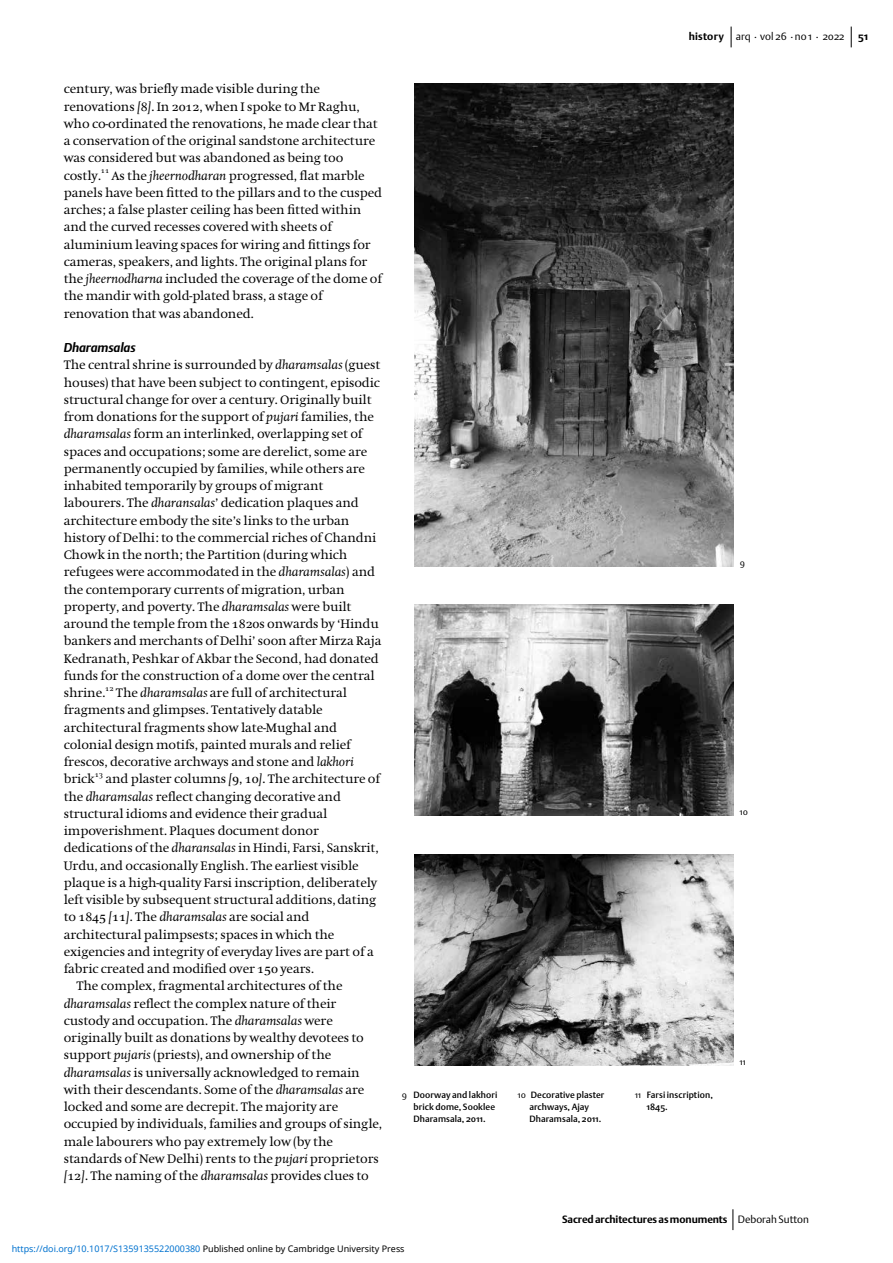
<style>
.page{position:relative;width:893px;height:1263px;background:#fff}
.page>*{position:absolute;margin:0;border:0;box-sizing:border-box;transform-origin:0 0}
.t1{font:12.75px/17.2px "Hollander";letter-spacing:-.01em;color:#000}
.t2{font:italic 700 12.75px "DTL Argo ST";letter-spacing:-.01em;color:#000}
.t3{font:700 10.5px "DTL Argo ST";letter-spacing:-.01em;color:#000}
.t4{font:10.5px "DTL Argo ST Light";color:#000}
.t5{font:9px/12px "DTL Argo ST Medium";letter-spacing:.01em;color:#000}
.t6{font:9px "Noto Sans";color:#0172cf}
.t7{font:9px "DTL Argo ST Light";color:#000}
.t8{font:7.65px "Hollander SC";color:#000}
.s1{font-style:italic}
.s2{font-family:"Hollander SC"}
.s3{font-family:"DTL Argo ST";font-weight:700}
.s4{font-family:"DTL Argo ST Light"}
.s5{font-family:"DTL Argo ST Light";font-weight:400}
.s6{color:#000}
</style>
<div class="page">
<svg style="left:733px;top:1209px;width:1px;height:21px"></svg>
<svg style="left:731px;top:27px;width:1px;height:20px"></svg>
<svg style="left:851px;top:27px;width:1px;height:20px"></svg>
<img style="left:415px;top:604px;width:318px;height:211px">
<img style="left:415px;top:855px;width:318px;height:210px">
<img style="left:415px;top:84px;width:318px;height:482px">
<p class="t1" style="left:64px;top:81px;width:315px">century, was briefly made visible during the renovations <span class="s1">[</span><span class="s2">8</span><span class="s1">]</span>. In <span class="s2">2012</span>, when I spoke to Mr Raghu, who co-ordinated the renovations, he made clear that a conservation of the original sandstone architecture was considered but was abandoned as being too costly.</p>
<p class="t8" style="left:101px;top:166px;width:10px">11</p>
<p class="t1" style="left:64px;top:167px;width:320px;text-indent:48px">As the <span class="s1">jheernodharan</span> progressed, flat marble panels have been fitted to the pillars and to the cusped arches; a false plaster ceiling has been fitted within and the curved recesses covered with sheets of aluminium leaving spaces for wiring and fittings for cameras, speakers, and lights. The original plans for the <span class="s1">jheernodharna</span> included the coverage of the dome of the mandir with gold-plated brass, a stage of renovation that was abandoned.</p>
<p class="t2" style="left:64px;top:340px;width:73px">Dharamsalas</p>
<p class="t1" style="left:64px;top:357px;width:319px">The central shrine is surrounded by <span class="s1">dharamsalas</span> (guest houses) that have been subject to contingent, episodic structural change for over a century. Originally built from donations for the support of <span class="s1">pujari</span> families, the <span class="s1">dharamsalas</span> form an interlinked, overlapping set of spaces and occupations; some are derelict, some are permanently occupied by families, while others are inhabited temporarily by groups of migrant labourers. The <span class="s1">dharansalas</span>’ dedication plaques and architecture embody the site’s links to the urban history of Delhi: to the commercial riches of Chandni Chowk in the north; the Partition (during which refugees were accommodated in the <span class="s1">dharamsalas</span>) and the contemporary currents of migration, urban property, and poverty. The <span class="s1">dharamsalas</span> were built around the temple from the <span class="s2">1820</span>s onwards by ‘Hindu bankers and merchants of Delhi’ soon after Mirza Raja Kedranath, Peshkar of Akbar the Second, had donated funds for the construction of a dome over the central shrine.</p>
<p class="t8" style="left:105px;top:684px;width:10px">12</p>
<p class="t1" style="left:64px;top:684px;width:292px;text-indent:52px">The <span class="s1">dharamsalas</span> are full of architectural fragments and glimpses. Tentatively datable architectural fragments show late-Mughal and colonial design motifs, painted murals and relief frescos, decorative archways and stone and <span class="s1">lakhori </span>brick</p>
<p class="t8" style="left:95px;top:770px;width:10px">13</p>
<p class="t1" style="left:105px;top:771px;width:276px">and plaster columns <span class="s1">[</span><span class="s2">9</span>, <span class="s2">10</span><span class="s1">]</span>. The architecture of</p>
<p class="t1" style="left:64px;top:788px;width:279px">the <span class="s1">dharamsalas</span> reflect changing decorative and</p>
<p class="t1" style="left:64px;top:805px;width:265px">structural idioms and evidence their gradual</p>
<p class="t1" style="left:64px;top:822px;width:257px">impoverishment. Plaques document donor</p>
<p class="t1" style="left:64px;top:840px;width:317px">dedications of the <span class="s1">dharansalas</span> in Hindi, Farsi, Sanskrit,</p>
<p class="t1" style="left:64px;top:857px;width:296px">Urdu, and occasionally English. The earliest visible</p>
<p class="t1" style="left:64px;top:874px;width:315px">plaque is a high-quality Farsi inscription, deliberately</p>
<p class="t1" style="left:64px;top:891px;width:314px">left visible by subsequent structural additions,dating</p>
<p class="t1" style="left:64px;top:909px;width:247px">to <span class="s2">1845</span> <span class="s1">[</span><span class="s2">11</span><span class="s1">]</span>. The <span class="s1">dharamsalas</span> are social and</p>
<p class="t1" style="left:64px;top:926px;width:272px">architectural palimpsests; spaces in which the</p>
<p class="t1" style="left:64px;top:943px;width:312px">exigencies and integrity of everyday lives are part of a</p>
<p class="t1" style="left:64px;top:960px;width:252px">fabric created and modified over <span class="s2">150</span> years.</p>
<p class="t1" style="left:77px;top:978px;width:267px">The complex, fragmental architectures of the</p>
<p class="t1" style="left:64px;top:995px;width:274px"><span class="s1">dharamsalas</span> reflect the complex nature of their</p>
<p class="t1" style="left:64px;top:1012px;width:271px">custody and occupation. The <span class="s1">dharamsalas</span> were</p>
<p class="t1" style="left:64px;top:1029px;width:302px">originally built as donations by wealthy devotees to</p>
<p class="t1" style="left:64px;top:1047px;width:269px">support <span class="s1">pujaris</span> (priests), and ownership of the</p>
<p class="t1" style="left:64px;top:1064px;width:298px"><span class="s1">dharamsalas</span> is universally acknowledged to remain</p>
<p class="t1" style="left:64px;top:1081px;width:302px">with their descendants. Some of the <span class="s1">dharamsalas</span> are</p>
<p class="t1" style="left:64px;top:1098px;width:276px">locked and some are decrepit. The majority are</p>
<p class="t1" style="left:64px;top:1116px;width:320px">occupied by individuals, families and groups of single,</p>
<p class="t1" style="left:64px;top:1133px;width:271px">male labourers who pay extremely low (by the</p>
<p class="t1" style="left:64px;top:1150px;width:317px">standards of New Delhi) rents to the <span class="s1">pujari</span> proprietors</p>
<p class="t1" style="left:64px;top:1167px;width:307px"><span class="s1">[</span><span class="s2">12</span><span class="s1">]</span>. The naming of the <span class="s1">dharamsalas</span> provides clues to</p>
<p class="t4" style="left:689px;top:30px;width:157px"><span class="s3">history</span> arq . vol 26 . no 1 . 2022</p>
<p class="t3" style="left:858px;top:30px;width:11px">51</p>
<p class="t7" style="left:740px;top:558px;width:7px">9</p>
<p class="t7" style="left:740px;top:806px;width:10px">10</p>
<p class="t5" style="left:414px;top:1088px;width:85px;text-indent:-12px"><span class="s4">9</span> Doorway and lakhori brick dome, Sooklee<br>Dharamsala, 2011.</p>
<p class="t5" style="left:529px;top:1088px;width:76px;text-indent:-12px"><span class="s4">10</span> Decorative plaster archways, Ajay<br>Dharamsala, 2011.</p>
<p class="t5" style="left:647px;top:1088px;width:68px;text-indent:-12px"><span class="s4">11</span> Farsi inscription,<br>1845.</p>
<p class="t7" style="left:740px;top:1057px;width:8px">11</p>
<p class="t3" style="left:562px;top:1212px;width:248px">Sacred architectures as monuments <span class="s5">Deborah Sutton</span></p>
<p class="t6" style="left:12px;top:1243px;width:394px">https://doi.org/10.1017/S1359135522000380 <span class="s6">Published online by Cambridge University Press</span></p>
</div>
